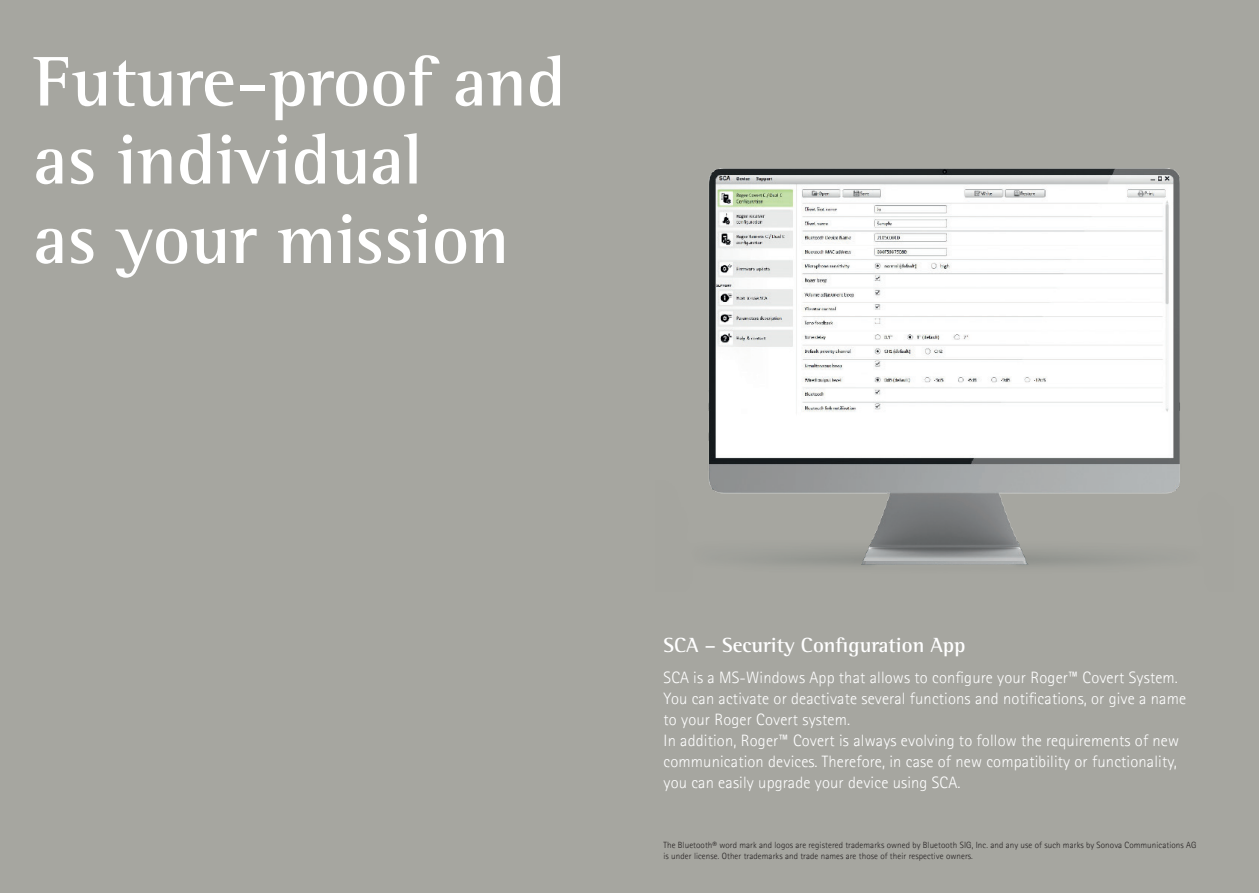
<style>
.page{position:relative;width:1259px;height:893px;background:#a6a6a0}
.page>*{position:absolute;margin:0;border:0;box-sizing:border-box;transform-origin:0 0}
.t1{font:700 72px/78.8px "Rotis Semifor Phonak";color:#fff}
.t2{font:700 21px "Rotis Semifor Phonak";color:#fff}
.t3{font:300 16.5px/21px "Rotis Sansfor Phonak";letter-spacing:.01em;color:#fff}
.t4{font:300 9px/11.4px "Rotis Sansfor Phonak";letter-spacing:.01em;color:#231f20}
</style>
<div class="page">
<img style="left:708px;top:168px;width:472px;height:398px">
<h1 class="t1" style="left:34px;top:42px;width:533px">Future-proof and as individual<br>as your mission</h1>
<p class="t2" style="left:663px;top:632px;width:303px">SCA – Security Configuration App</p>
<p class="t3" style="left:663px;top:667px;width:524px">SCA is a MS-Windows App that allows to configure your Roger™ Covert System.<br>You can activate or deactivate several functions and notifications, or give a name to your Roger Covert system.<br>In addition, Roger™ Covert is always evolving to follow the requirements of new communication devices. Therefore, in case of new compatibility or functionality, you can easily upgrade your device using SCA.</p>
<p class="t4" style="left:663px;top:839px;width:534px">The Bluetooth® word mark and logos are registered trademarks owned by Bluetooth SIG, Inc. and any use of such marks by Sonova Communications AG is under license. Other trademarks and trade names are those of their respective owners.</p>
</div>
